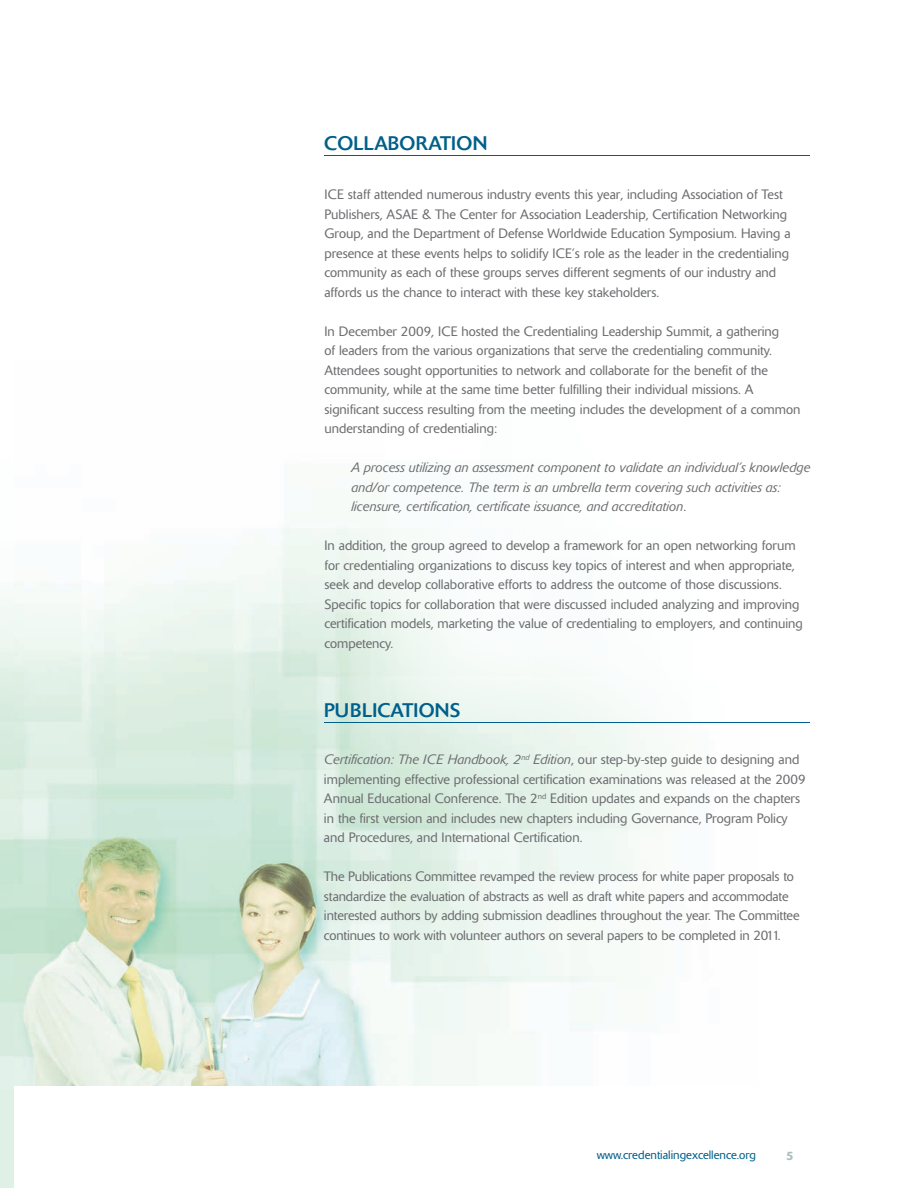
<style>
.page{position:relative;width:918px;height:1188px;background:#fff}
.page>*{position:absolute;margin:0;border:0;box-sizing:border-box;transform-origin:0 0}
.t1{font:19.5px "Delta";letter-spacing:.02em;color:#005f8a}
.t2{font:300 13.5px/19.5px "Delta";color:#6c6d70}
.t3{font:italic 300 13.5px/19.5px "Delta";letter-spacing:.015em;color:#6c6d70}
.t4{font:300 12px "Delta";color:#005f8a}
.t5{font:500 12px "Delta";color:#aebebe}
.s1{font-style:normal}
.s2{font-style:italic}
</style>
<div class="page">
<img style="left:0;top:526px;width:651px;height:662px">
<hr style="left:324px;top:155px;width:486px;height:1px;background:#005f8a">
<hr style="left:324px;top:722px;width:486px;height:1px;background:#005f8a">
<h1 class="t1" style="left:324px;top:131px;width:165px">COLLABORATION</h1>
<p class="t2" style="left:324px;top:185px;width:468px">ICE staff attended numerous industry events this year, including Association of Test Publishers, ASAE &amp; The Center for Association Leadership, Certification Networking Group, and the Department of Defense Worldwide Education Symposium. Having a presence at these events helps to solidify ICE’s role as the leader in the credentialing community as each of these groups serves different segments of our industry and affords us the chance to interact with these key stakeholders.</p>
<p class="t2" style="left:324px;top:321px;width:477px">In December 2009, ICE hosted the Credentialing Leadership Summit, a gathering<br>of leaders from the various organizations that serve the credentialing community.<br>Attendees sought opportunities to network and collaborate for the benefit of the community, while at the same time better fulfilling their individual missions. A significant success resulting from the meeting includes the development of a common understanding of credentialing:</p>
<p class="t3" style="left:351px;top:458px;width:461px">A process utilizing an assessment component to validate an individual’s knowledge and/or competence. The term is an umbrella term covering such activities as: licensure, certification, certificate issuance, and accreditation<span class="s1">.</span></p>
<p class="t2" style="left:324px;top:536px;width:480px">In addition, the group agreed to develop a framework for an open networking forum for credentialing organizations to discuss key topics of interest and when appropriate, seek and develop collaborative efforts to address the outcome of those discussions.<br>Specific topics for collaboration that were discussed included analyzing and improving certification models, marketing the value of credentialing to employers, and continuing competency.</p>
<h1 class="t1" style="left:324px;top:698px;width:138px">PUBLICATIONS</h1>
<p class="t2" style="left:324px;top:750px;width:483px"><span class="s2">Certification: The ICE Handbook, 2</span><sup>nd</sup> <span class="s2">Edition</span>, our step-by-step guide to designing and implementing effective professional certification examinations was released at the 2009<br>Annual Educational Conference. The 2<sup>nd</sup> Edition updates and expands on the chapters in the first version and includes new chapters including Governance, Program Policy and Procedures, and International Certification.</p>
<p class="t2" style="left:324px;top:867px;width:477px">The Publications Committee revamped the review process for white paper proposals to standardize the evaluation of abstracts as well as draft white papers and accommodate interested authors by adding submission deadlines throughout the year. The Committee continues to work with volunteer authors on several papers to be completed in 2011.</p>
<p class="t4" style="left:597px;top:1148px;width:161px">www.credentialingexcellence.org</p>
<p class="t5" style="left:786px;top:1149px;width:9px">5</p>
</div>
